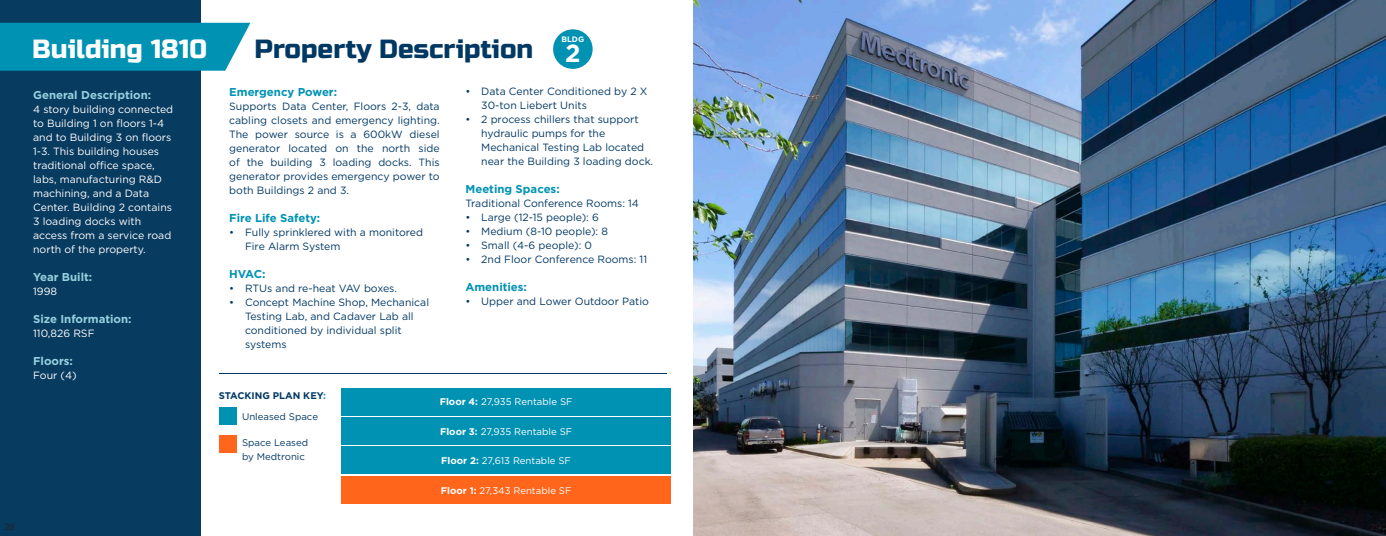
<style>
.page{position:relative;width:1386px;height:536px;background:#fff}
.page>*{position:absolute;margin:0;border:0;box-sizing:border-box;transform-origin:0 0}
.t1{font:26.25px "Russo One";color:#003864}
.t2{font:26.25px "Russo One";color:#fff}
.t3{font:700 24.76px "Gotham";color:#fff}
.t4{font:700 11.38px "Gotham";color:#0092b3}
.t5{font:700 11.38px "Gotham";color:#95d1dd}
.t6{font:10.5px/14px "Gotham";color:#003864}
.t7{font:10.5px/14px "Gotham";color:#fff}
.t8{font:9.62px "Gotham";color:#fff}
.t9{font:9.62px/14px "Gotham";color:#003864}
.t10{font:700 9.62px "Gotham";color:#003864}
.t11{font:8.75px "Gotham";color:#231f20}
.t12{font:700 7.79px "Gotham";color:#fff}
.s1{color:#0092b3}
.s2{font-weight:700}
</style>
<div class="page">
<div style="left:0;top:0;width:200px;height:536px;background:#083b60"></div>
<div style="left:219px;top:407px;width:17px;height:17px;background:#0092b3"></div>
<div style="left:219px;top:435px;width:17px;height:17px;background:#ff661c"></div>
<div style="left:341px;top:388px;width:330px;height:27px;background:#0092b3"></div>
<div style="left:341px;top:417px;width:330px;height:27px;background:#0092b3"></div>
<div style="left:341px;top:447px;width:330px;height:27px;background:#0092b3"></div>
<div style="left:341px;top:476px;width:330px;height:27px;background:#ff661c"></div>
<hr style="left:220px;top:373px;width:447px;height:1px;background:#003864">
<svg style="left:0;top:23px;width:250px;height:48px"></svg>
<div style="left:552px;top:28px;width:42px;height:42px;background:#0092b3;border-radius:50%"></div>
<div style="left:551px;top:28px;width:43px;height:43px;border:2px solid #fff;border-radius:50%"></div>
<img style="left:693px;top:0;width:693px;height:536px">
<p class="t11" style="left:4px;top:521px;width:12px">28</p>
<p class="t2" style="left:32px;top:33px;width:176px">Building 1810</p>
<p class="t1" style="left:254px;top:33px;width:280px">Property Description</p>
<p class="t12" style="left:561px;top:34px;width:24px">BLDG</p>
<p class="t3" style="left:565px;top:37px;width:17px">2</p>
<p class="t5" style="left:33px;top:87px;width:120px">General Description:</p>
<p class="t7" style="left:33px;top:102px;width:142px">4 story building connected to Building 1 on floors 1-4 and to Building 3 on floors<br>1-3. This building houses traditional office space, labs, manufacturing R&amp;D machining, and a Data<br>Center. Building 2 contains<br>3 loading docks with access from a service road north of the property.</p>
<p class="t5" style="left:33px;top:269px;width:61px">Year Built:</p>
<p class="t7" style="left:33px;top:284px;width:25px">1998</p>
<p class="t5" style="left:33px;top:311px;width:100px">Size Information:</p>
<p class="t7" style="left:33px;top:326px;width:63px">110,826 RSF</p>
<p class="t5" style="left:33px;top:353px;width:41px">Floors:</p>
<p class="t7" style="left:33px;top:368px;width:45px">Four (4)</p>
<p class="t4" style="left:229px;top:84px;width:109px">Emergency Power:</p>
<p class="t6" style="left:229px;top:99px;width:212px;text-align:justify">Supports Data Center, Floors 2-3, data cabling closets and emergency lighting.<br>The power source is a 600kW diesel generator located on the north side of the building 3 loading docks. This generator provides emergency power to both Buildings 2 and 3.</p>
<p class="t4" style="left:229px;top:210px;width:93px">Fire Life Safety:</p>
<p class="t6" style="left:245px;top:225px;width:180px;text-indent:-16px">• Fully sprinklered with a monitored<br>Fire Alarm System</p>
<p class="t4" style="left:229px;top:266px;width:38px">HVAC:</p>
<p class="t6" style="left:229px;top:281px;width:169px">• RTUs and re-heat VAV boxes.</p>
<p class="t6" style="left:245px;top:295px;width:186px;text-indent:-16px">• Concept Machine Shop, Mechanical<br>Testing Lab, and Cadaver Lab all conditioned by individual split systems</p>
<p class="t6" style="left:481px;top:84px;width:168px;text-indent:-16px">• Data Center Conditioned by 2 X<br>30-ton Liebert Units</p>
<p class="t6" style="left:481px;top:112px;width:173px;text-indent:-16px">• 2 process chillers that support hydraulic pumps for the<br>Mechanical Testing Lab located near the Building 3 loading dock.</p>
<p class="t4" style="left:466px;top:181px;width:96px">Meeting Spaces:</p>
<p class="t6" style="left:466px;top:196px;width:175px">Traditional Conference Rooms: 14</p>
<p class="t6" style="left:466px;top:210px;width:135px">• Large (12-15 people): 6</p>
<p class="t6" style="left:466px;top:224px;width:144px">• Medium (8-10 people): 8</p>
<p class="t6" style="left:466px;top:238px;width:128px">• Small (4-6 people): 0</p>
<p class="t6" style="left:466px;top:252px;width:183px">• 2nd Floor Conference Rooms: 11</p>
<p class="t4" style="left:466px;top:279px;width:63px">Amenities:</p>
<p class="t6" style="left:466px;top:294px;width:185px">• Upper and Lower Outdoor Patio</p>
<p class="t10" style="left:219px;top:388px;width:109px">STACKING PLAN KEY<span class="s1">:</span></p>
<p class="t9" style="left:242px;top:409px;width:77px">Unleased Space</p>
<p class="t9" style="left:242px;top:435px;width:68px">Space Leased by Medtronic</p>
<p class="t8" style="left:440px;top:395px;width:134px"><span class="s2">Floor 4:</span> 27,935 Rentable SF</p>
<p class="t8" style="left:440px;top:425px;width:134px"><span class="s2">Floor 3:</span> 27,935 Rentable SF</p>
<p class="t8" style="left:441px;top:454px;width:131px"><span class="s2">Floor 2:</span> 27,613 Rentable SF</p>
<p class="t8" style="left:441px;top:484px;width:132px"><span class="s2">Floor 1:</span> 27,343 Rentable SF</p>
</div>
